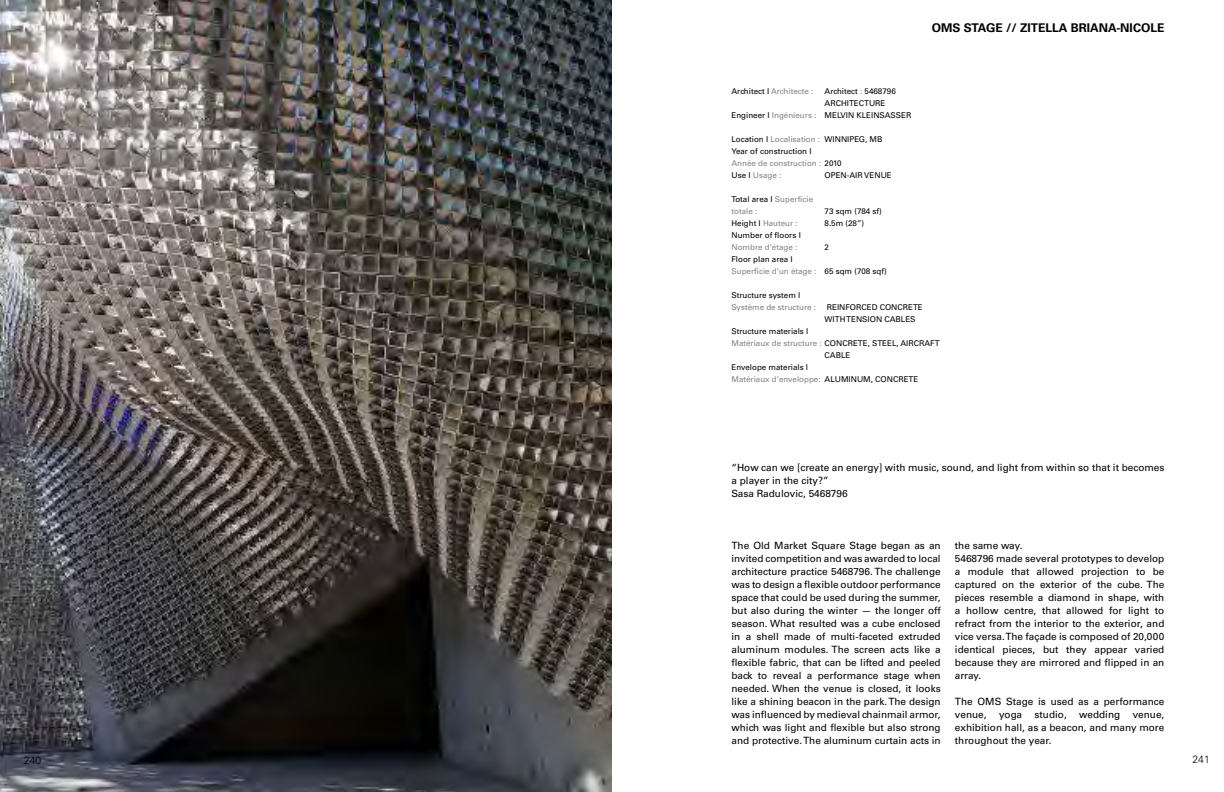
<style>
.page{position:relative;width:1224px;height:792px;background:#fff}
.page>*{position:absolute;margin:0;border:0;box-sizing:border-box;transform-origin:0 0}
.t1{font:700 12px "Univers LT Std";color:#000}
.t2{font:300 10.5px "Univers LT Std";color:#000}
.t3{font:10px/13px "Univers LT Std";color:#000;text-align:justify}
.t4{font:8px/12px "Univers LT Std";color:#000}
.t5{font:8px/12px "Univers LT Std";color:#808285}
.s1{color:#000}
.s2{color:#808285}
</style>
<div class="page">
<img style="left:0;top:0;width:612px;height:792px">
<p class="t1" style="left:932px;top:20px;width:234px">OMS STAGE // ZITELLA BRIANA-NICOLE</p>
<p class="t5" style="left:731px;top:85px;width:83px"><span class="s1">Architect I</span> Architecte :</p>
<p class="t5" style="left:731px;top:109px;width:87px"><span class="s1">Engineer I</span> Ingénieurs :</p>
<p class="t4" style="left:731px;top:133px;width:90px">Location I <span class="s2">Localisation :<br></span>Year of construction I</p>
<p class="t5" style="left:731px;top:169px;width:51px"><span class="s1">Use I</span> Usage :</p>
<p class="t4" style="left:731px;top:193px;width:83px">Total area I <span class="s2">Superficie totale :<br></span>Height I <span class="s2">Hauteur :<br></span>Number of floors I</p>
<p class="t5" style="left:731px;top:241px;width:67px">Nombre d’étage :</p>
<p class="t4" style="left:731px;top:253px;width:63px">Floor plan area I</p>
<p class="t5" style="left:731px;top:265px;width:86px">Superficie d’un étage :</p>
<p class="t4" style="left:731px;top:289px;width:70px">Structure system I</p>
<p class="t5" style="left:731px;top:301px;width:86px">Système de structure :</p>
<p class="t4" style="left:731px;top:325px;width:78px">Structure materials I</p>
<p class="t4" style="left:731px;top:361px;width:78px">Envelope materials I</p>
<p class="t5" style="left:731px;top:373px;width:91px">Matériaux d’enveloppe:</p>
<p class="t4" style="left:825px;top:85px;width:88px">Architect <span class="s2">:</span> 5468796<br>ARCHITECTURE<br>MELVIN KLEINSASSER</p>
<p class="t4" style="left:825px;top:133px;width:59px">WINNIPEG, MB</p>
<p class="t5" style="left:825px;top:157px;width:69px;text-indent:-93px">Année de construction : <span class="s1">2010<br>OPEN-AIR VENUE</span></p>
<p class="t4" style="left:825px;top:205px;width:59px">73 sqm (784 sf)<br>8.5m (28”)</p>
<p class="t4" style="left:825px;top:241px;width:6px">2</p>
<p class="t4" style="left:825px;top:265px;width:64px">65 sqm (708 sqf)</p>
<p class="t4" style="left:825px;top:301px;width:100px">REINFORCED CONCRETE<br>WITH TENSION CABLES</p>
<p class="t4" style="left:731px;top:337px;width:210px;text-align:center"><span class="s2">Matériaux de structure :</span> CONCRETE, STEEL, AIRCRAFT<br>CABLE</p>
<p class="t4" style="left:825px;top:373px;width:95px">ALUMINUM, CONCRETE</p>
<p class="t3" style="left:731px;top:461px;width:435px;text-align:left">“How can we [create an energy] with music, sound, and light from within so that it becomes a player in the city?”<br>Sasa Radulovic, 5468796</p>
<p class="t3" style="left:731px;top:539px;width:211px">The Old Market Square Stage began as an invited competition and was awarded to local architecture practice 5468796. The challenge was to design a flexible outdoor performance space that could be used during the summer, but also during the winter — the longer off season. What resulted was a cube enclosed in a shell made of multi-faceted extruded aluminum modules. The screen acts like a flexible fabric, that can be lifted and peeled back to reveal a performance stage when needed. When the venue is closed, it looks like a shining beacon in the park. The design was influenced by medieval chainmail armor, which was light and flexible but also strong and protective. The aluminum curtain acts in</p>
<p class="t3" style="left:955px;top:539px;width:211px;text-align:left">the same way.<br>5468796 made several prototypes to develop a module that allowed projection to be captured on the exterior of the cube. The pieces resemble a diamond in shape, with a hollow centre, that allowed for light to refract from the interior to the exterior, and vice versa. The façade is composed of 20,000 identical pieces, but they appear varied because they are mirrored and flipped in an array.</p>
<p class="t3" style="left:955px;top:695px;width:211px">The OMS Stage is used as a performance venue, yoga studio, wedding venue, exhibition hall, as a beacon, and many more throughout the year.</p>
<p class="t2" style="left:24px;top:753px;width:19px">240</p>
<p class="t2" style="left:1192px;top:753px;width:19px">241</p>
</div>
